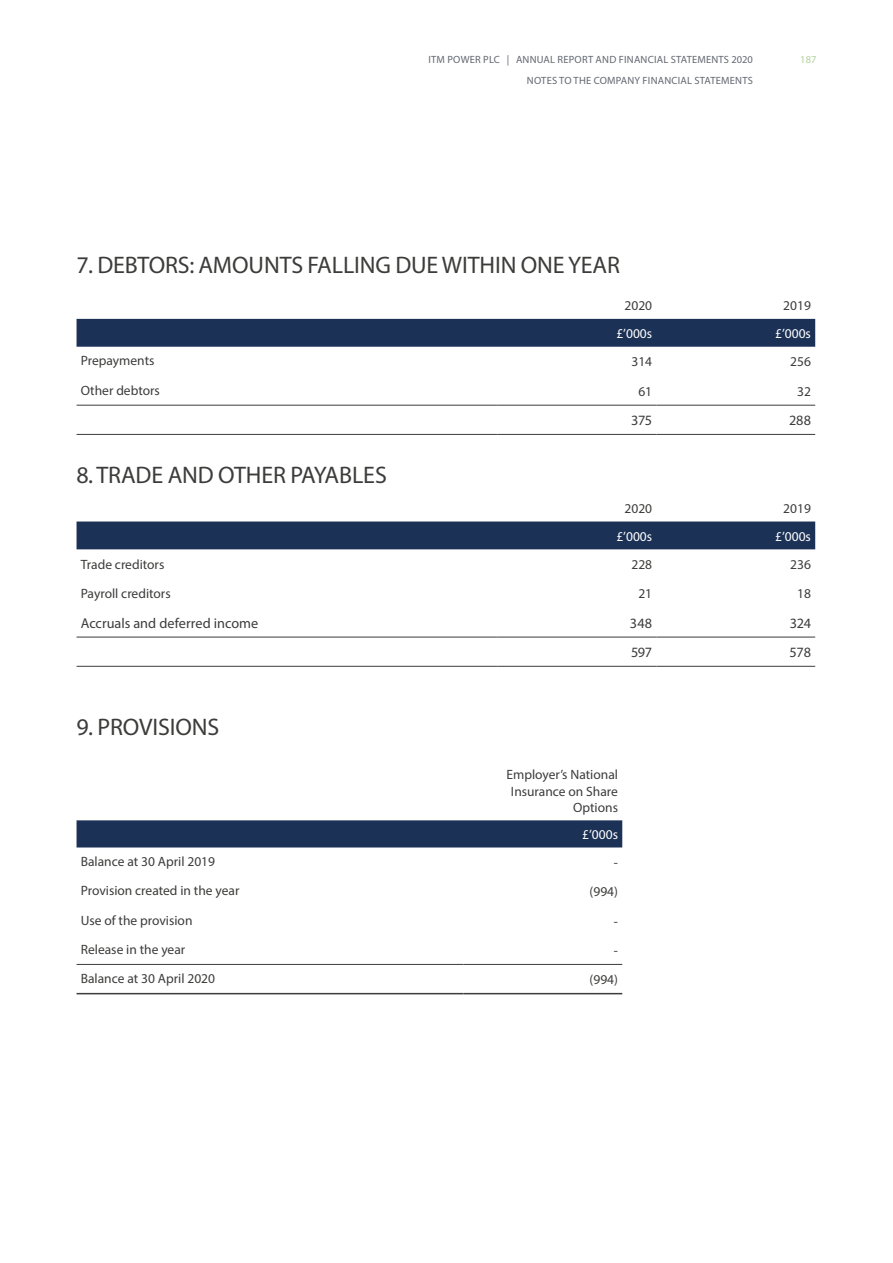
<style>
.page{position:relative;width:893px;height:1263px;background:#fff}
.page>*{position:absolute;margin:0;border:0;box-sizing:border-box;transform-origin:0 0}
.t1{font:24px "Myriad Pro";letter-spacing:-.005em;color:#3c3c3b}
.t2{font:14.25px "Myriad Pro";color:#3c3c3b}
.t3{font:13.5px/16.2px "Myriad Pro";color:#3c3c3b;text-align:right}
.t4{font:13.5px "Myriad Pro";color:#fff}
.t5{font:10.5px/21px "Myriad Pro";letter-spacing:.02em;color:#626871}
.t6{font:10.5px "Myriad Pro";color:#afd39b}
</style>
<div class="page">
<div style="left:77px;top:319px;width:738px;height:28px;background:#1b3155"></div>
<hr style="left:77px;top:405px;width:421px;height:1px;background:#3c3c3b">
<hr style="left:498px;top:405px;width:158px;height:1px;background:#3c3c3b">
<hr style="left:656px;top:405px;width:159px;height:1px;background:#3c3c3b">
<hr style="left:77px;top:434px;width:421px;height:1px;background:#3c3c3b">
<hr style="left:498px;top:434px;width:158px;height:1px;background:#3c3c3b">
<hr style="left:656px;top:434px;width:159px;height:1px;background:#3c3c3b">
<div style="left:77px;top:521px;width:738px;height:28px;background:#1b3155"></div>
<hr style="left:77px;top:637px;width:421px;height:1px;background:#3c3c3b">
<hr style="left:498px;top:637px;width:158px;height:1px;background:#3c3c3b">
<hr style="left:656px;top:637px;width:159px;height:1px;background:#3c3c3b">
<hr style="left:77px;top:666px;width:421px;height:1px;background:#3c3c3b">
<hr style="left:498px;top:666px;width:158px;height:1px;background:#3c3c3b">
<hr style="left:656px;top:666px;width:159px;height:1px;background:#3c3c3b">
<div style="left:77px;top:820px;width:545px;height:27px;background:#1b3155"></div>
<hr style="left:77px;top:964px;width:386px;height:1px;background:#3c3c3b">
<hr style="left:463px;top:964px;width:159px;height:1px;background:#3c3c3b">
<hr style="left:77px;top:993px;width:386px;height:1px;background:#3c3c3b">
<hr style="left:463px;top:993px;width:159px;height:1px;background:#3c3c3b">
<p class="t5" style="left:527px;top:49px;width:228px;text-indent:-98px">ITM POWER PLC | ANNUAL REPORT AND FINANCIAL STATEMENTS 2020<br>Notes</p>
<p class="t5" style="left:559px;top:70px;width:22px">to the</p>
<p class="t5" style="left:594px;top:70px;width:8px">company</p>
<p class="t5" style="left:643px;top:70px;width:7px">financial</p>
<p class="t5" style="left:695px;top:70px;width:7px">statements</p>
<p class="t6" style="left:800px;top:53px;width:18px">187</p>
<h1 class="t1" style="left:77px;top:250px;width:545px">7. DEBTORS: AMOUNTS FALLING DUE WITHIN ONE YEAR</h1>
<p class="t3" style="left:624px;top:297px;width:29px">2020</p>
<p class="t3" style="left:783px;top:297px;width:29px">2019</p>
<p class="t4" style="left:616px;top:325px;width:37px">£’000s</p>
<p class="t4" style="left:775px;top:325px;width:37px">£’000s</p>
<p class="t3" style="left:81px;top:352px;width:75px">Prepayments</p>
<p class="t3" style="left:631px;top:354px;width:22px">314</p>
<p class="t3" style="left:790px;top:354px;width:22px">256</p>
<p class="t3" style="left:81px;top:382px;width:81px">Other debtors</p>
<p class="t3" style="left:638px;top:383px;width:15px">61</p>
<p class="t3" style="left:797px;top:383px;width:15px">32</p>
<p class="t2" style="left:631px;top:412px;width:23px">375</p>
<p class="t2" style="left:789px;top:412px;width:23px">288</p>
<h1 class="t1" style="left:77px;top:460px;width:312px">8. TRADE AND OTHER PAYABLES</h1>
<p class="t3" style="left:624px;top:500px;width:29px">2020</p>
<p class="t3" style="left:783px;top:500px;width:29px">2019</p>
<p class="t4" style="left:616px;top:528px;width:37px">£’000s</p>
<p class="t4" style="left:775px;top:528px;width:37px">£’000s</p>
<p class="t3" style="left:81px;top:556px;width:85px">Trade creditors</p>
<p class="t3" style="left:631px;top:556px;width:22px">228</p>
<p class="t3" style="left:790px;top:556px;width:22px">236</p>
<p class="t3" style="left:81px;top:585px;width:91px">Payroll creditors</p>
<p class="t3" style="left:638px;top:585px;width:15px">21</p>
<p class="t3" style="left:797px;top:585px;width:15px">18</p>
<p class="t2" style="left:81px;top:614px;width:179px">Accruals and deferred income</p>
<p class="t2" style="left:630px;top:614px;width:24px">348</p>
<p class="t2" style="left:790px;top:614px;width:23px">324</p>
<p class="t2" style="left:631px;top:643px;width:23px">597</p>
<p class="t2" style="left:790px;top:643px;width:23px">578</p>
<h1 class="t1" style="left:77px;top:712px;width:144px">9. PROVISIONS</h1>
<p class="t3" style="left:506px;top:767px;width:113px">Employer’s National<br>Insurance on Share<br>Options</p>
<p class="t4" style="left:582px;top:826px;width:37px">£’000s</p>
<p class="t3" style="left:81px;top:853px;width:136px">Balance at 30 April 2019</p>
<p class="t3" style="left:614px;top:854px;width:6px">-</p>
<p class="t3" style="left:81px;top:882px;width:160px">Provision created in the year</p>
<p class="t3" style="left:590px;top:883px;width:30px">(994)</p>
<p class="t3" style="left:81px;top:912px;width:113px">Use of the provision</p>
<p class="t3" style="left:614px;top:913px;width:6px">-</p>
<p class="t3" style="left:81px;top:941px;width:106px">Release in the year</p>
<p class="t3" style="left:614px;top:942px;width:6px">-</p>
<p class="t3" style="left:81px;top:970px;width:136px">Balance at 30 April 2020</p>
<p class="t3" style="left:590px;top:971px;width:30px">(994)</p>
</div>
